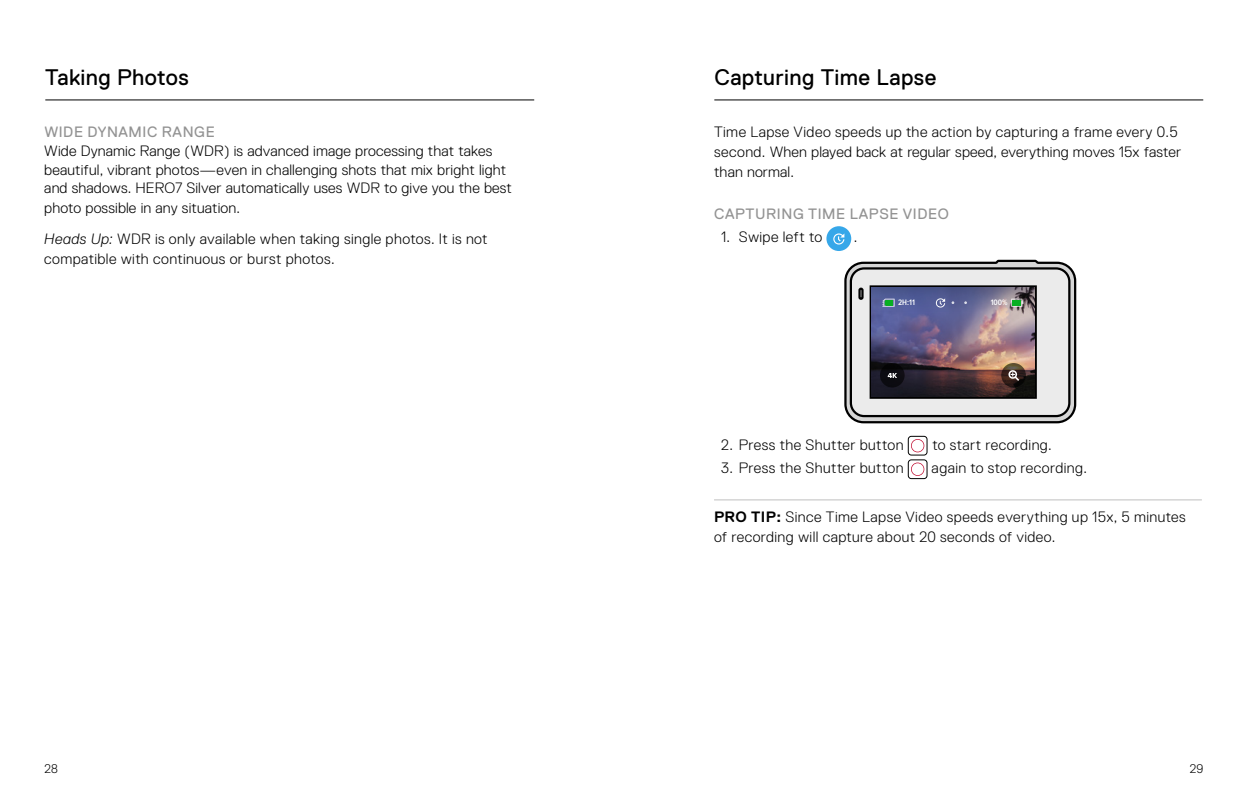
<style>
.page{position:relative;width:1248px;height:808px;background:#fff}
.page>*{position:absolute;margin:0;border:0;box-sizing:border-box;transform-origin:0 0}
.t1{font:22.5px "Replica Pro";letter-spacing:.015em;color:#000}
.t2{font:300 15px/20px "Replica Pro";letter-spacing:.015em;color:#000}
.t3{font:15px "Replica Pro";letter-spacing:.04em;color:#939393}
.t4{font:300 12.5px "Replica Pro";color:#000}
.t5{font:600 8.25px "Proxima Nova Cond";color:#fff}
.s1{font-style:italic}
.s2{font-weight:700}
</style>
<div class="page">
<hr style="left:45px;top:99px;width:489px;height:1px;background:#000">
<div style="left:826px;top:226px;width:25px;height:25px;background:#36a7e9;border-radius:50%"></div>
<svg style="left:833px;top:233px;width:11px;height:12px"></svg>
<img style="left:844px;top:259px;width:233px;height:165px">
<div style="left:907px;top:436px;width:20px;height:19px;border:1px solid #000;border-radius:3px"></div>
<svg style="left:911px;top:439px;width:13px;height:13px"></svg>
<div style="left:907px;top:459px;width:20px;height:20px;border:1px solid #000;border-radius:3px"></div>
<svg style="left:911px;top:463px;width:13px;height:13px"></svg>
<hr style="left:714px;top:499px;width:487px;height:1px;background:#c0c0c0">
<hr style="left:714px;top:99px;width:489px;height:1px;background:#000">
<h1 class="t1" style="left:45px;top:65px;width:145px">Taking Photos</h1>
<p class="t3" style="left:44px;top:124px;width:172px">WIDE DYNAMIC RANGE</p>
<p class="t2" style="left:44px;top:141px;width:469px;line-height:19.2px">Wide Dynamic Range (WDR) is advanced image processing that takes beautiful, vibrant photos—even in challenging shots that mix bright light and shadows. HERO7 Silver automatically uses WDR to give you the best photo possible in any situation.</p>
<p class="t2" style="left:44px;top:229px;width:445px"><span class="s1">Heads Up:</span> WDR is only available when taking single photos. It is not compatible with continuous or burst photos.</p>
<h1 class="t1" style="left:714px;top:65px;width:223px">Capturing Time Lapse</h1>
<p class="t2" style="left:714px;top:122px;width:468px">Time Lapse Video speeds up the action by capturing a frame every 0.5 second. When played back at regular speed, everything moves 15x faster than normal.</p>
<p class="t3" style="left:714px;top:205px;width:236px">CAPTURING TIME LAPSE VIDEO</p>
<p class="t2" style="left:721px;top:227px;width:103px">1. Swipe left to</p>
<p class="t2" style="left:853px;top:227px;width:5px">.</p>
<p class="t5" style="left:898px;top:298px;width:41px">2H:11 100%</p>
<p class="t5" style="left:990px;top:298px;width:18px">100%</p>
<p class="t2" style="left:721px;top:435px;width:184px">2. Press the Shutter button</p>
<p class="t2" style="left:932px;top:435px;width:121px">to start recording.</p>
<p class="t2" style="left:721px;top:458px;width:184px">3. Press the Shutter button</p>
<p class="t2" style="left:931px;top:458px;width:157px">again to stop recording.</p>
<p class="t2" style="left:714px;top:507px;width:473px"><span class="s2">PRO TIP:</span> Since Time Lapse Video speeds everything up 15x, 5 minutes of recording will capture about 20 seconds of video.</p>
<p class="t4" style="left:44px;top:762px;width:15px">28</p>
<p class="t4" style="left:1189px;top:762px;width:15px">29</p>
</div>
